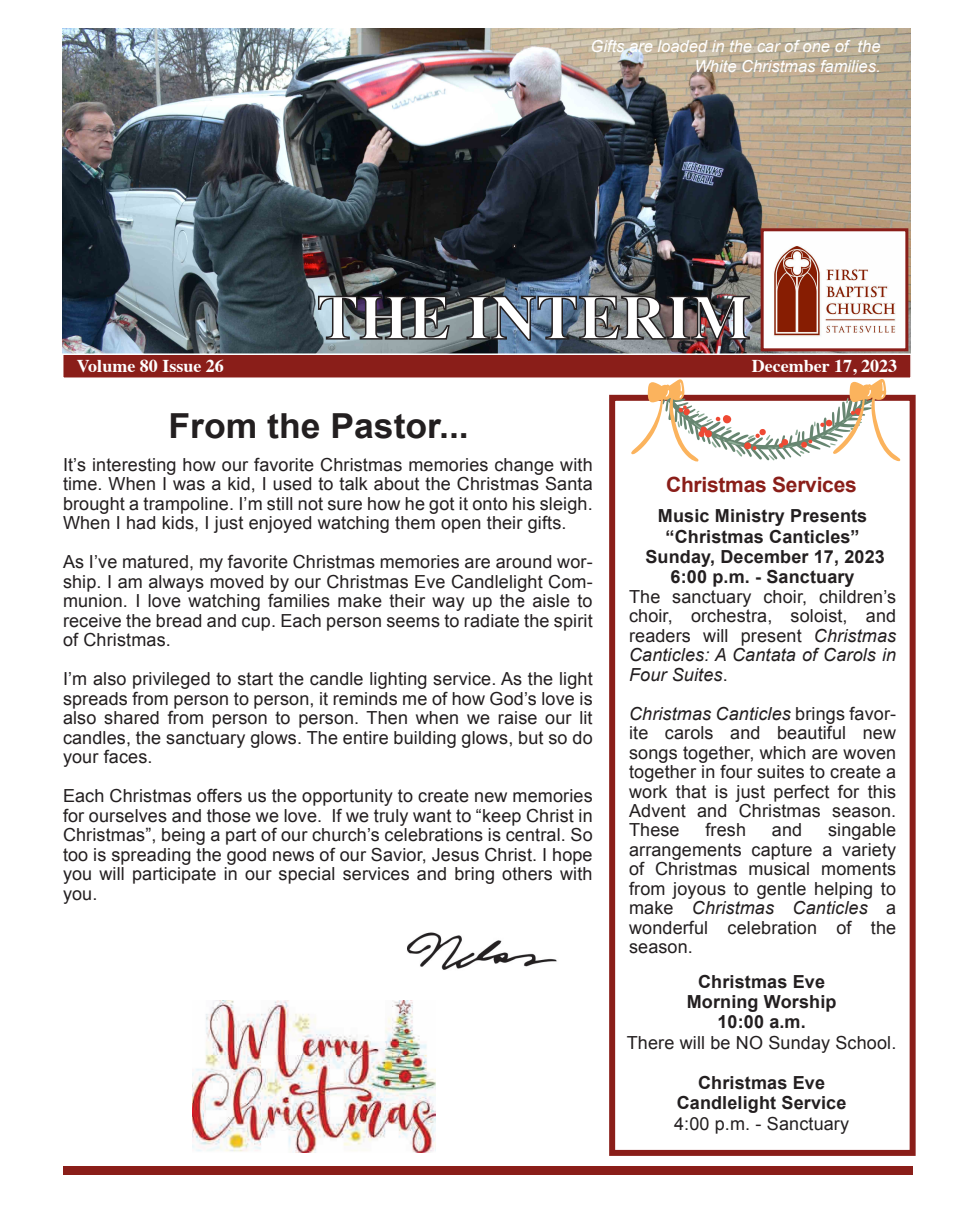
<style>
.page{position:relative;width:971px;height:1215px;background:#fff}
.page>*{position:absolute;margin:0;border:0;box-sizing:border-box;transform-origin:0 0}
.t1{font:700 62.7px "Times";color:#fff}
.t2{font:700 34.5px "Arial";color:#231f20}
.t3{font:700 21px "Arial";letter-spacing:-.01em;color:#8a1e19}
.t4{font:18px/19.5px "Arial";letter-spacing:.01em;color:#231f20;text-align:justify}
.t5{font:700 18px/20.2px "Arial";letter-spacing:.01em;color:#231f20;text-align:center}
.t6{font:700 18px "Times";color:#fff}
.t7{font:italic 16.5px/19.5px "Arial";color:#fff;text-align:right}
.s1{font-style:italic}
</style>
<div class="page">
<img style="left:62px;top:29px;width:847px;height:324px">
<img style="left:407px;top:932px;width:150px;height:38px">
<div style="left:63px;top:1166px;width:849px;height:9px;background:#8a1e19"></div>
<svg style="left:317px;top:295px;width:133px;height:46px;background:#5c6369"></svg>
<img style="left:465px;top:295px;width:285px;height:47px">
<div style="left:62px;top:353px;width:849px;height:26px;background:#8a1e19;border:2px solid #fff"></div>
<img style="left:764px;top:232px;width:140px;height:115px">
<div style="left:760px;top:228px;width:148px;height:123px;border:3px solid #8a1e19"></div>
<svg style="left:512px;top:244px;width:4px;height:4px"></svg>
<div style="left:609px;top:395px;width:306px;height:761px;background:#fff;border:6px solid #8a1e19"></div>
<svg style="left:630px;top:378px;width:270px;height:84px"></svg>
<img style="left:192px;top:1000px;width:243px;height:153px">
<p class="t7" style="left:590px;top:37px;width:291px">Gifts are loaded in the car of one of the<br>White Christmas families.</p>
<h1 class="t1" style="left:317px;top:258px;width:435px">THE INTERIM</h1>
<p class="t6" style="left:77px;top:349px;width:148px">Volume 80 Issue 26</p>
<p class="t6" style="left:751px;top:349px;width:147px">December 17, 2023</p>
<h2 class="t2" style="left:168px;top:404px;width:301px">From the Pastor...</h2>
<p class="t4" style="left:63px;top:455px;width:531px">It’s interesting how our favorite Christmas memories change with time. When I was a kid, I used to talk about the Christmas Santa brought a trampoline. I’m still not sure how he got it onto his sleigh.<br>When I had kids, I just enjoyed watching them open their gifts.</p>
<p class="t4" style="left:63px;top:553px;width:531px">As I’ve matured, my favorite Christmas memories are around wor&shy;ship. I am always moved by our Christmas Eve Candlelight Com&shy;munion. I love watching families make their way up the aisle to receive the bread and cup. Each person seems to radiate the spirit of Christmas.</p>
<p class="t4" style="left:63px;top:670px;width:531px">I’m also privileged to start the candle lighting service. As the light spreads from person to person, it reminds me of how God’s love is also shared from person to person. Then when we raise our lit candles, the sanctuary glows. The entire building glows, but so do your faces.</p>
<p class="t4" style="left:63px;top:786px;width:531px">Each Christmas offers us the opportunity to create new memories for ourselves and those we love. If we truly want to “keep Christ in Christmas”, being a part of our church’s celebrations is central. So too is spreading the good news of our Savior, Jesus Christ. I hope you will participate in our special services and bring others with you.</p>
<p class="t3" style="left:666px;top:471px;width:192px">Christmas Services</p>
<p class="t5" style="left:645px;top:506px;width:241px">Music Ministry Presents “Christmas Canticles”<br>Sunday, December 17, 2023<br>6:00 p.m. - Sanctuary</p>
<p class="t4" style="left:629px;top:587px;width:268px">The sanctuary choir, children’s choir, orchestra, soloist, and readers will present <span class="s1">Christmas Canticles: A Cantata of Carols in Four Suites</span>.</p>
<p class="t4" style="left:629px;top:704px;width:268px"><span class="s1">Christmas Canticles</span> brings favor&shy;ite carols and beautiful new songs together, which are woven together in four suites to create a work that is just perfect for this Advent and Christmas season.<br>These</p>
<p class="t4" style="left:705px;top:821px;width:42px">fresh</p>
<p class="t4" style="left:771px;top:821px;width:32px">and</p>
<p class="t4" style="left:629px;top:821px;width:268px;text-indent:199px">singable arrangements capture a variety of Christmas musical moments from joyous to gentle helping to make <span class="s1">Christmas Canticles</span> a wonderful celebration of the season.</p>
<p class="t5" style="left:686px;top:972px;width:151px">Christmas Eve<br>Morning Worship<br>10:00 a.m.</p>
<p class="t4" style="left:626px;top:1033px;width:271px">There will be NO Sunday School.</p>
<p class="t5" style="left:676px;top:1073px;width:171px">Christmas Eve<br>Candlelight Service</p>
<p class="t4" style="left:674px;top:1114px;width:176px">4:00 p.m. - Sanctuary</p>
</div>
